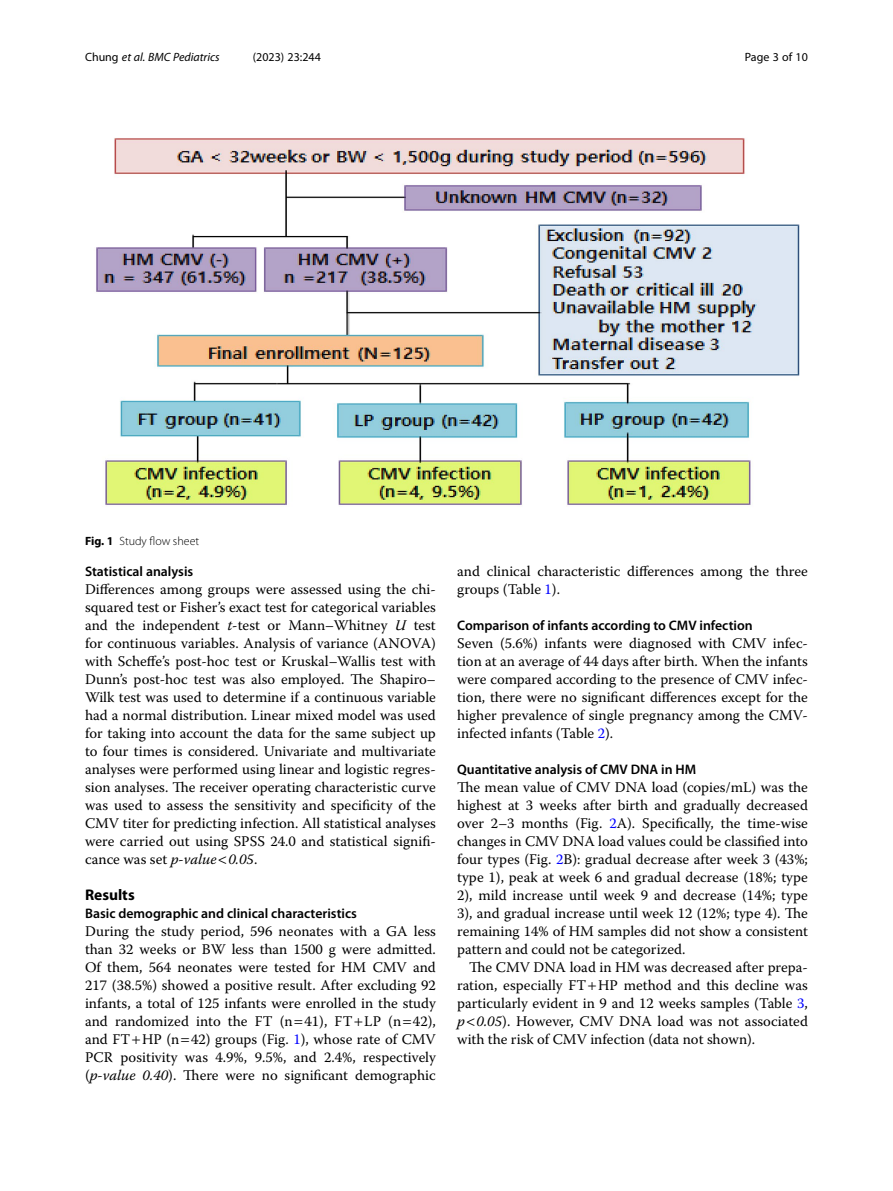
<style>
.page{position:relative;width:893px;height:1191px;background:#fff}
.page>*{position:absolute;margin:0;border:0;box-sizing:border-box;transform-origin:0 0}
.Head_1{font:700 15.45px "Myriad Pro";color:#000}
.Body_Text{font:14.7px/18px "Warnock Pro";color:#000;text-align:justify}
.Body_Text_Indent{font:14.7px/18px "Warnock Pro";color:#000;text-align:justify}
.Head_2{font:600 13.8px "Myriad Pro";color:#000}
.Head_2_After_1{font:600 13.8px "Myriad Pro";color:#000}
.t1{font:italic 12px "Myriad Pro";color:#000}
.t2{font:12px "Myriad Pro";color:#000}
.Figure_Caption{font:300 12px "Myriad Pro";color:#000}
.s1{font-style:normal}
.s2{font-weight:700}
.s3{font-style:italic}
.s4{color:#00f}
</style>
<div class="page">
<img style="left:96px;top:138px;width:704px;height:368px">
<p class="t1" style="left:85px;top:50px;width:136px"><span class="s1">Chung</span> et al. BMC Pediatrics</p>
<p class="t2" style="left:253px;top:50px;width:70px">(2023) 23:244</p>
<p class="t2" style="left:745px;top:50px;width:65px">Page 3 of 10</p>
<p class="Figure_Caption" style="left:85px;top:534px;width:116px"><span class="s2">Fig. 1</span> Study flow sheet</p>
<p class="Head_2" style="left:85px;top:563px;width:110px">Statistical analysis</p>
<p class="Body_Text" style="left:85px;top:580px;width:352px">Differences among groups were assessed using the chi&shy;squared test or Fisher’s exact test for categorical variables and the independent <span class="s3">t</span>-test or Mann–Whitney <span class="s3">U</span> test for continuous variables. Analysis of variance (ANOVA) with Scheffe’s post-hoc test or Kruskal–Wallis test with Dunn’s post-hoc test was also employed. The Shapiro– Wilk test was used to determine if a continuous variable had a normal distribution. Linear mixed model was used for taking into account the data for the same subject up to four times is considered. Univariate and multivariate analyses were performed using linear and logistic regres&shy;sion analyses. The receiver operating characteristic curve was used to assess the sensitivity and specificity of the CMV titer for predicting infection. All statistical analyses were carried out using SPSS 24.0 and statistical signifi&shy;cance was set <span class="s3">p-value 0.05</span>.</p>
<p class="Head_1" style="left:85px;top:885px;width:51px">Results</p>
<p class="Head_2_After_1" style="left:85px;top:905px;width:273px">Basic demographic and clinical characteristics</p>
<p class="Body_Text" style="left:85px;top:922px;width:352px">During the study period, 596 neonates with a GA less than 32 weeks or BW less than 1500 g were admitted.<br>Of them, 564 neonates were tested for HM CMV and 217 (38.5%) showed a positive result. After excluding 92 infants, a total of 125 infants were enrolled in the study and randomized into the FT (n 41), FT LP (n 42), and FT HP (n 42) groups (Fig. <span class="s4">1</span>), whose rate of CMV PCR positivity was 4.9%, 9.5%, and 2.4%, respectively (<span class="s3">p-value 0.40</span>). There were no significant demographic</p>
<p class="Body_Text" style="left:457px;top:562px;width:352px">and clinical characteristic differences among the three groups (Table <span class="s4">1</span>).</p>
<p class="Head_2" style="left:457px;top:617px;width:297px">Comparison of infants according to CMV infection</p>
<p class="Body_Text" style="left:457px;top:634px;width:352px">Seven (5.6%) infants were diagnosed with CMV infec&shy;tion at an average of 44 days after birth. When the infants were compared according to the presence of CMV infec&shy;tion, there were no significant differences except for the higher prevalence of single pregnancy among the CMV&shy;infected infants (Table <span class="s4">2</span>).</p>
<p class="Head_2" style="left:457px;top:761px;width:240px">Quantitative analysis of CMV DNA in HM</p>
<p class="Body_Text" style="left:457px;top:778px;width:352px">The mean value of CMV DNA load (copies/mL) was the highest at 3 weeks after birth and gradually decreased over 2–3 months (Fig. <span class="s4">2</span>A). Specifically, the time-wise changes in CMV DNA load values could be classified into four types (Fig. <span class="s4">2</span>B): gradual decrease after week 3 (43%; type 1), peak at week 6 and gradual decrease (18%; type 2), mild increase until week 9 and decrease (14%; type 3), and gradual increase until week 12 (12%; type 4). The remaining 14% of HM samples did not show a consistent pattern and could not be categorized.</p>
<p class="Body_Text_Indent" style="left:457px;top:958px;width:352px;text-indent:12px">The CMV DNA load in HM was decreased after prepa&shy;ration, especially FT HP method and this decline was particularly evident in 9 and 12 weeks samples (Table <span class="s4">3</span>, <span class="s3">p 0.05</span>). However, CMV DNA load was not associated with the risk of CMV infection (data not shown).</p>
</div>
